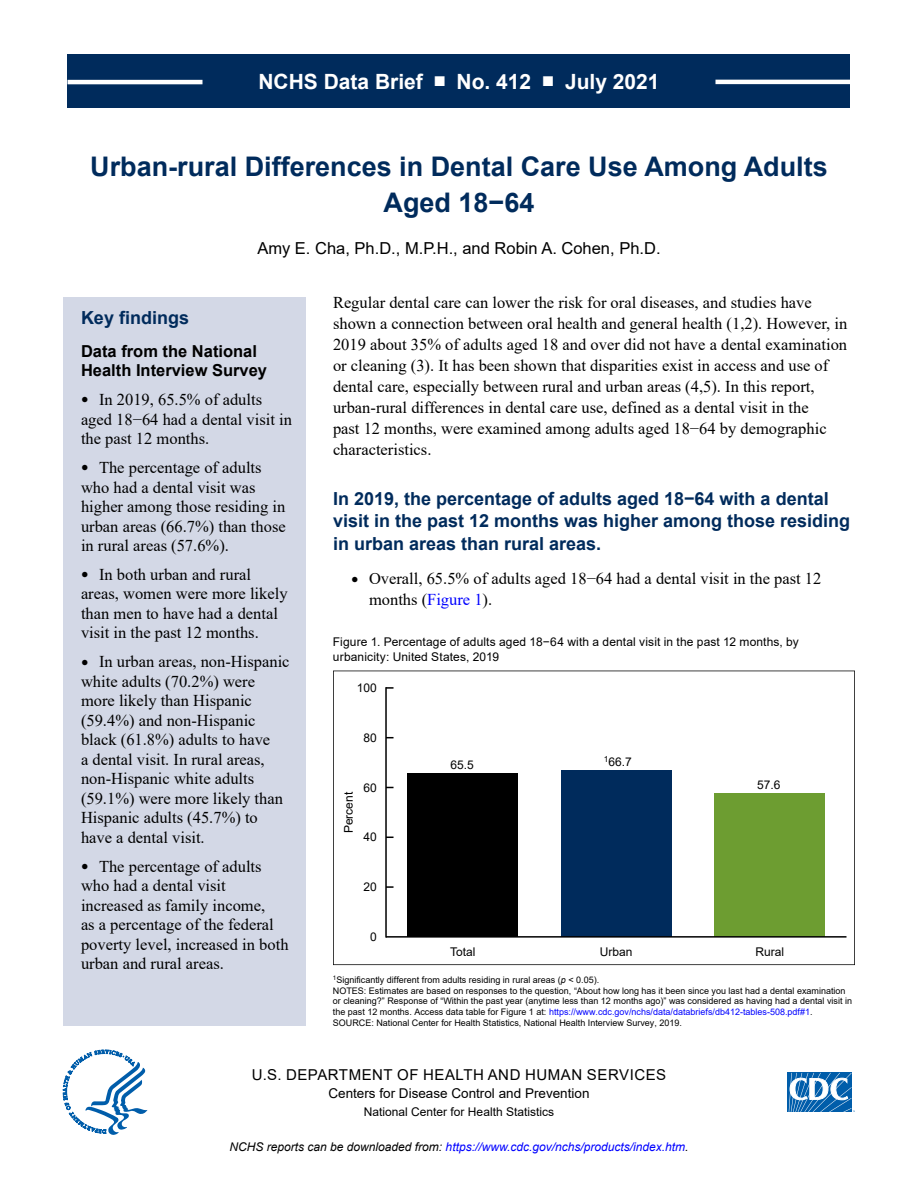
<style>
.page{position:relative;width:918px;height:1188px;background:#fff}
.page>*{position:absolute;margin:0;border:0;box-sizing:border-box;transform-origin:0 0}
.H1_Title{font:700 27px/36px "Arial";color:#002b5c;text-align:center}
.H1_Header_P1{font:700 21px "Arial";color:#fff}
.H2_KFtitle{font:700 18px/22.5px "Arial";color:#002b5c}
.P_Basic_Paragraph{font:16.5px/19.5px "Times New Roman";color:#000}
.P_Byline{font:16.5px "Arial";color:#000}
.H3_KFsubtitle{font:700 16.5px/19.5px "Arial";color:#000}
.H1_Footer{font:15px "Arial";letter-spacing:.035em;color:#000}
.H1_Footer-2{font:13.5px "Arial";color:#000}
.H1_Footer-3{font:12px/14.4px "Arial";letter-spacing:.005em;color:#000}
.t1{font:italic 12px "Arial";color:#00f}
.t2{font:9px/10.8px "Arial";color:#000}
.s1{font-size:12.3px}
.s2{color:#00f}
.s3{font-style:italic}
.s4{color:#000}
</style>
<div class="page">
<svg style="left:787px;top:1072px;width:65px;height:1px"></svg>
<div style="left:787px;top:1073px;width:64px;height:39px;background:#005daa"></div>
<svg style="left:789px;top:1073px;width:66px;height:39px"></svg>
<svg style="left:63px;top:1050px;width:84px;height:85px"></svg>
<div style="left:68px;top:54px;width:782px;height:54px;background:#002b5c"></div>
<hr style="left:68px;top:80px;width:134px;height:4px;background:#fff">
<hr style="left:716px;top:80px;width:134px;height:4px;background:#fff">
<div style="left:63px;top:297px;width:243px;height:729px;background:#d3d8e6"></div>
<svg style="left:333px;top:671px;width:522px;height:294px"></svg>
<hr style="left:385px;top:688px;width:2px;height:249px;background:#000">
<svg style="left:386px;top:886px;width:8px;height:2px"></svg>
<svg style="left:386px;top:687px;width:8px;height:2px"></svg>
<div style="left:408px;top:774px;width:110px;height:163px;background:#000"></div>
<div style="left:561px;top:771px;width:111px;height:166px;background:#002b5c"></div>
<div style="left:714px;top:793px;width:111px;height:144px;background:#6d9d31"></div>
<hr style="left:386px;top:936px;width:460px;height:2px;background:#000">
<h1 class="H1_Header_P1" style="left:258px;top:66px;width:403px">NCHS Data Brief ■ No. 412 ■ July 2021</h1>
<h1 class="H1_Title" style="left:90px;top:149px;width:739px">Urban-rural Differences in Dental Care Use Among Adults<br>Aged 18−64</h1>
<p class="P_Byline" style="left:257px;top:236px;width:405px">Amy E. Cha, Ph.D., M.P.H., and Robin A. Cohen, Ph.D.</p>
<h2 class="H2_KFtitle" style="left:81px;top:306px;width:110px">Key findings</h2>
<h3 class="H3_KFsubtitle" style="left:81px;top:341px;width:188px">Data from the National<br>Health Interview Survey</h3>
<p class="P_Basic_Paragraph" style="left:81px;top:389px;width:212px"><span class="s1">●</span> In 2019, 65.5% of adults aged 18−64 had a dental visit in the past 12 months.</p>
<p class="P_Basic_Paragraph" style="left:81px;top:457px;width:206px"><span class="s1">●</span> The percentage of adults who had a dental visit was higher among those residing in urban areas (66.7%) than those in rural areas (57.6%).</p>
<p class="P_Basic_Paragraph" style="left:81px;top:564px;width:208px"><span class="s1">●</span> In both urban and rural areas, women were more likely than men to have had a dental visit in the past 12 months.</p>
<p class="P_Basic_Paragraph" style="left:81px;top:652px;width:210px"><span class="s1">●</span> In urban areas, non-Hispanic white adults (70.2%) were more likely than Hispanic (59.4%) and non-Hispanic black (61.8%) adults to have<br>a dental visit. In rural areas, non-Hispanic white adults (59.1%) were more likely than<br>Hispanic adults (45.7%) to have a dental visit.</p>
<p class="P_Basic_Paragraph" style="left:81px;top:856px;width:209px"><span class="s1">●</span> The percentage of adults who had a dental visit increased as family income,<br>as a percentage of the federal poverty level, increased in both urban and rural areas.</p>
<p class="P_Basic_Paragraph" style="left:333px;top:292px;width:516px;line-height:21px">Regular dental care can lower the risk for oral diseases, and studies have shown a connection between oral health and general health (1,2). However, in 2019 about 35% of adults aged 18 and over did not have a dental examination or cleaning (3). It has been shown that disparities exist in access and use of dental care, especially between rural and urban areas (4,5). In this report, urban-rural differences in dental care use, defined as a dental visit in the<br>past 12 months, were examined among adults aged 18−64 by demographic characteristics.</p>
<h2 class="H2_KFtitle" style="left:333px;top:488px;width:519px">In 2019, the percentage of adults aged 18−64 with a dental visit in the past 12 months was higher among those residing in urban areas than rural areas.</h2>
<p class="P_Basic_Paragraph" style="left:369px;top:568px;width:454px;line-height:21px;text-indent:-18px"><span class="s1">●</span> Overall, 65.5% of adults aged 18−64 had a dental visit in the past 12 months (<span class="s2">Figure 1</span>).</p>
<p class="H1_Footer-3" style="left:333px;top:635px;width:467px">Figure 1. Percentage of adults aged 18−64 with a dental visit in the past 12 months, by urbanicity: United States, 2019</p>
<p class="H1_Footer-3" style="left:357px;top:680px;width:22px">100</p>
<p class="H1_Footer-3" style="left:363px;top:730px;width:15px">80</p>
<p class="H1_Footer-3" style="left:341px;top:833px;width:43px;rotate:-90deg">Percent</p>
<p class="H1_Footer-3" style="left:363px;top:780px;width:15px">60</p>
<p class="H1_Footer-3" style="left:363px;top:830px;width:15px">40</p>
<p class="H1_Footer-3" style="left:363px;top:880px;width:15px">20</p>
<p class="H1_Footer-3" style="left:370px;top:929px;width:8px">0</p>
<p class="H1_Footer-3" style="left:450px;top:758px;width:25px">65.5</p>
<p class="H1_Footer-3" style="left:604px;top:754px;width:30px"><sup>1</sup>66.7</p>
<p class="H1_Footer-3" style="left:757px;top:778px;width:25px">57.6</p>
<p class="H1_Footer-3" style="left:450px;top:944px;width:27px">Total</p>
<p class="H1_Footer-3" style="left:600px;top:944px;width:34px">Urban</p>
<p class="H1_Footer-3" style="left:755px;top:944px;width:30px">Rural</p>
<p class="t2" style="left:333px;top:974px;width:521px"><sup>1</sup>Significantly different from adults residing in rural areas (<span class="s3">p</span> &lt; 0.05).<br>NOTES: Estimates are based on responses to the question, “About how long has it been since you last had a dental examination or cleaning?” Response of “Within the past year (anytime less than 12 months ago)” was considered as having had a dental visit in the past 12 months. Access data table for Figure 1 at: <span class="s2">https://www.cdc.gov/nchs/data/databriefs/db412-tables-508.pdf#1</span>.<br>SOURCE: National Center for Health Statistics, National Health Interview Survey, 2019.</p>
<h1 class="H1_Footer" style="left:252px;top:1064px;width:416px">U.S. DEPARTMENT OF HEALTH AND HUMAN SERVICES</h1>
<h1 class="H1_Footer-2" style="left:328px;top:1084px;width:263px">Centers for Disease Control and Prevention</h1>
<h1 class="H1_Footer-3" style="left:364px;top:1104px;width:192px">National Center for Health Statistics</h1>
<p class="t1" style="left:230px;top:1139px;width:460px"><span class="s4">NCHS reports can be downloaded from:</span> https://www.cdc.gov/nchs/products/index.htm<span class="s4">.</span></p>
</div>
